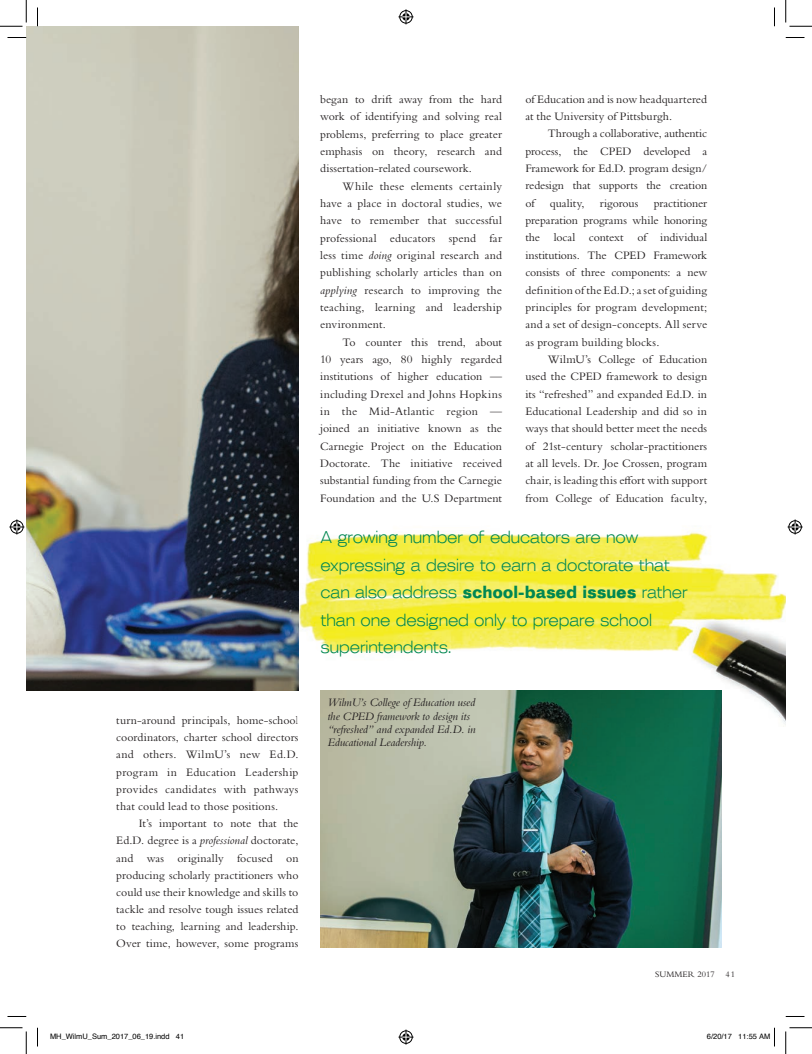
<style>
.page{position:relative;width:812px;height:1054px;background:#fff}
.page>*{position:absolute;margin:0;border:0;box-sizing:border-box;transform-origin:0 0}
.t1{font:16.88px/27.5px "Korbin";letter-spacing:-.01em;color:#008751}
.t2{font:11.88px/17.4px "Bembo Std";letter-spacing:.005em;color:#231f20;text-align:justify}
.t3{font:italic 11.88px/13.1px "Bembo Std";letter-spacing:-.01em;color:#231f20}
.t4{font:8.75px "Bembo Std";letter-spacing:.01em;color:#231f20}
.t5{font:7.5px "Helvetica";color:#000}
.s1{font-style:italic}
.s2{font-weight:900}
</style>
<div class="page">
<img style="left:26px;top:26px;width:272px;height:665px">
<img style="left:320px;top:726px;width:401px;height:222px">
<img style="left:299px;top:530px;width:487px;height:196px">
<svg style="left:8px;top:37px;width:18px;height:1px"></svg>
<svg style="left:786px;top:37px;width:18px;height:1px"></svg>
<svg style="left:8px;top:1016px;width:18px;height:1px"></svg>
<svg style="left:786px;top:1016px;width:18px;height:1px"></svg>
<svg style="left:37px;top:8px;width:1px;height:18px"></svg>
<svg style="left:37px;top:1028px;width:1px;height:18px"></svg>
<svg style="left:774px;top:8px;width:1px;height:18px"></svg>
<svg style="left:0;top:0;width:27px;height:27px"></svg>
<svg style="left:0;top:1027px;width:27px;height:27px"></svg>
<svg style="left:785px;top:0;width:27px;height:27px"></svg>
<svg style="left:785px;top:1027px;width:27px;height:27px"></svg>
<svg style="left:398px;top:9px;width:15px;height:15px"></svg>
<svg style="left:398px;top:1029px;width:15px;height:15px"></svg>
<svg style="left:9px;top:519px;width:15px;height:15px"></svg>
<svg style="left:788px;top:519px;width:14px;height:15px"></svg>
<svg style="left:774px;top:1028px;width:1px;height:18px"></svg>
<p class="t2" style="left:320px;top:90px;width:183px">began to drift away from the hard work of identifying and solving real problems, preferring to place greater emphasis on theory, research and dissertation-related coursework.</p>
<p class="t2" style="left:320px;top:177px;width:183px;text-indent:23px">While these elements certainly have a place in doctoral studies, we have to remember that successful professional educators spend far less time <span class="s1">doing</span> original research and publishing scholarly articles than on <span class="s1">applying</span> research to improving the teaching, learning and leadership environment.</p>
<p class="t2" style="left:320px;top:333px;width:183px;text-indent:23px">To counter this trend, about 10 years ago, 80 highly regarded institutions of higher education — including Drexel and Johns Hopkins in the Mid-Atlantic region — joined an initiative known as the Carnegie Project on the Education Doctorate. The initiative received substantial funding from the Carnegie Foundation and the U.S Department</p>
<p class="t2" style="left:525px;top:90px;width:183px">of Education and is now headquartered at the University of Pittsburgh.</p>
<p class="t2" style="left:525px;top:125px;width:183px;text-indent:23px">Through a collaborative, authentic process, the CPED developed a Framework for Ed.D. program design/ redesign that supports the creation of</p>
<p class="t2" style="left:550px;top:194px;width:36px">quality,</p>
<p class="t2" style="left:600px;top:194px;width:40px">rigorous</p>
<p class="t2" style="left:525px;top:194px;width:183px;text-indent:128px">practitioner preparation programs while honoring the local context of individual institutions. The CPED Framework consists of three components: a new definition of the Ed.D.; a set of guiding principles for program development; and a set of design-concepts. All serve as program building blocks.</p>
<p class="t2" style="left:525px;top:350px;width:183px;text-indent:23px">WilmU’s College of Education used the CPED framework to design its “refreshed” and expanded Ed.D. in Educational Leadership and did so in ways that should better meet the needs of 21st-century scholar-practitioners at all levels. Dr. Joe Crossen, program chair, is leading this effort with support from College of Education faculty,</p>
<p class="t2" style="left:116px;top:711px;width:184px">turn-around principals, home-school coordinators, charter school directors and others. WilmU’s new Ed.D. program in Education Leadership provides candidates with pathways that could lead to those positions.</p>
<p class="t2" style="left:116px;top:814px;width:184px;text-indent:23px">It’s important to note that the Ed.D. degree is a <span class="s1">professional</span> doctorate, and was originally focused on producing scholarly practitioners who could use their knowledge and skills to tackle and resolve tough issues related to teaching, learning and leadership.<br>Over time, however, some programs</p>
<h1 class="t1" style="left:320px;top:523px;width:369px">A growing number of educators are now expressing a desire to earn a doctorate that can also address <span class="s2">school-based issues</span> rather than one designed only to prepare school superintendents.</h1>
<p class="t3" style="left:327px;top:696px;width:150px">WilmU’s College of Education used the CPED framework to design its “refreshed” and expanded Ed.D. in<br>Educational Leadership.</p>
<p class="t4" style="left:655px;top:969px;width:82px">SUMMER 2017 41</p>
<p class="t5" style="left:50px;top:1030px;width:136px">MH_WilmU_Sum_2017_06_19.indd 41</p>
<p class="t5" style="left:707px;top:1030px;width:65px">6/20/17 11:55 AM</p>
</div>
